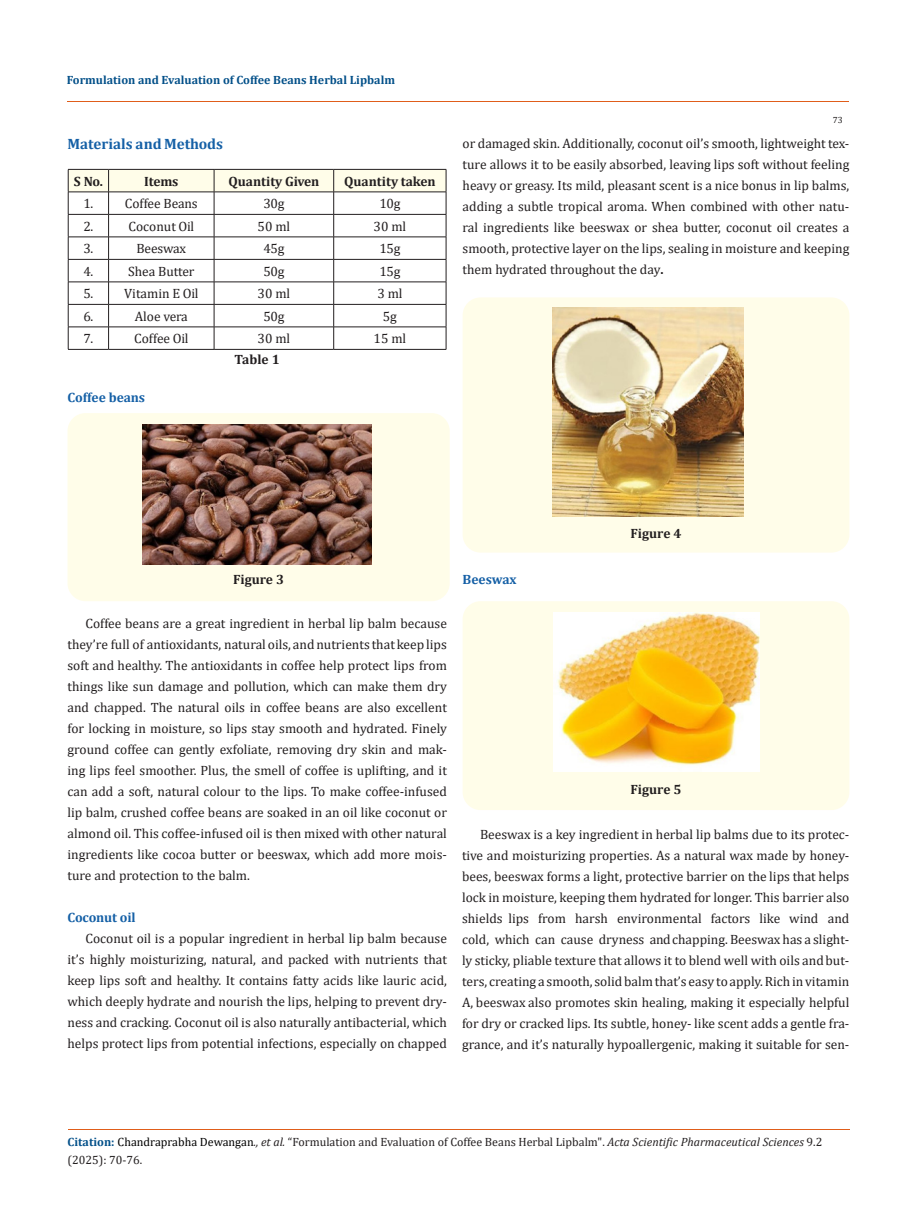
<style>
.page{position:relative;width:917px;height:1224px;background:#fff}
.page>*{position:absolute;margin:0;border:0;box-sizing:border-box;transform-origin:0 0}
.Heading_1{font:700 15px "Cambria";color:#1560a6}
.Body_Text{font:13.5px/21px "Cambria";color:#231f20;text-align:justify}
.Table_Paragraph{font:13.5px "Cambria";letter-spacing:-.01em;color:#231f20}
.Table_Paragraph-2{font:700 13.5px "Cambria";color:#231f20}
.List_Paragraph{font:700 13.5px "Cambria";letter-spacing:-.01em;color:#1560a6}
.Heading_1-2{font:700 13.5px "Cambria";color:#231f20}
.t1{font:12px/18px "Cambria";color:#231f20}
.t2{font:700 12px "Cambria";color:#035089}
.t3{font:9px "Cambria";color:#231f20}
.s1{font-weight:700}
.s2{font-weight:700;color:#035089}
.s3{color:#000}
.s4{font-style:italic}
</style>
<div class="page">
<hr style="left:67px;top:102px;width:782px;height:1px;background:#e05d1a">
<svg style="left:68px;top:169px;width:379px;height:180px"></svg>
<hr style="left:68px;top:349px;width:41px;height:1px;background:#231f20">
<hr style="left:109px;top:349px;width:105px;height:1px;background:#231f20">
<hr style="left:214px;top:349px;width:120px;height:1px;background:#231f20">
<hr style="left:334px;top:349px;width:112px;height:1px;background:#231f20">
<div style="left:67px;top:413px;width:382px;height:188px;background:#fffde9;border-radius:18px"></div>
<img style="left:143px;top:425px;width:229px;height:140px">
<div style="left:462px;top:297px;width:387px;height:256px;background:#fffde9;border-radius:18px"></div>
<img style="left:552px;top:308px;width:191px;height:208px">
<div style="left:462px;top:601px;width:387px;height:209px;background:#fffde9;border-radius:18px"></div>
<img style="left:553px;top:612px;width:206px;height:160px">
<hr style="left:68px;top:1130px;width:781px;height:1px;background:#e05d1a">
<p class="t2" style="left:67px;top:71px;width:330px">Formulation and Evaluation of Coffee Beans Herbal Lipbalm</p>
<p class="Heading_1" style="left:67px;top:134px;width:157px">Materials and Methods</p>
<p class="Table_Paragraph-2" style="left:74px;top:172px;width:30px">S No.</p>
<p class="Table_Paragraph-2" style="left:144px;top:172px;width:36px">Items</p>
<p class="Table_Paragraph-2" style="left:228px;top:172px;width:92px">Quantity Given</p>
<p class="Table_Paragraph-2" style="left:344px;top:172px;width:93px">Quantity taken</p>
<p class="Table_Paragraph" style="left:83px;top:196px;width:11px">1.</p>
<p class="Table_Paragraph" style="left:125px;top:196px;width:74px">Coffee Beans</p>
<p class="Table_Paragraph" style="left:263px;top:196px;width:22px">30g</p>
<p class="Table_Paragraph" style="left:379px;top:196px;width:22px">10g</p>
<p class="Table_Paragraph" style="left:83px;top:218px;width:11px">2.</p>
<p class="Table_Paragraph" style="left:128px;top:218px;width:67px">Coconut Oil</p>
<p class="Table_Paragraph" style="left:258px;top:218px;width:34px">50 ml</p>
<p class="Table_Paragraph" style="left:373px;top:218px;width:34px">30 ml</p>
<p class="Table_Paragraph" style="left:83px;top:241px;width:11px">3.</p>
<p class="Table_Paragraph" style="left:136px;top:241px;width:51px">Beeswax</p>
<p class="Table_Paragraph" style="left:263px;top:241px;width:22px">45g</p>
<p class="Table_Paragraph" style="left:379px;top:241px;width:22px">15g</p>
<p class="Table_Paragraph" style="left:83px;top:263px;width:11px">4.</p>
<p class="Table_Paragraph" style="left:128px;top:263px;width:68px">Shea Butter</p>
<p class="Table_Paragraph" style="left:263px;top:263px;width:22px">50g</p>
<p class="Table_Paragraph" style="left:379px;top:263px;width:22px">15g</p>
<p class="Table_Paragraph" style="left:83px;top:286px;width:11px">5.</p>
<p class="Table_Paragraph" style="left:124px;top:286px;width:76px">Vitamin E Oil</p>
<p class="Table_Paragraph" style="left:258px;top:286px;width:34px">30 ml</p>
<p class="Table_Paragraph" style="left:377px;top:286px;width:26px">3 ml</p>
<p class="Table_Paragraph" style="left:83px;top:308px;width:11px">6.</p>
<p class="Table_Paragraph" style="left:135px;top:308px;width:54px">Aloe vera</p>
<p class="Table_Paragraph" style="left:263px;top:308px;width:22px">50g</p>
<p class="Table_Paragraph" style="left:383px;top:308px;width:15px">5g</p>
<p class="Table_Paragraph" style="left:83px;top:331px;width:11px">7.</p>
<p class="Table_Paragraph" style="left:134px;top:331px;width:56px">Coffee Oil</p>
<p class="Table_Paragraph" style="left:258px;top:331px;width:34px">30 ml</p>
<p class="Table_Paragraph" style="left:373px;top:331px;width:34px">15 ml</p>
<p class="Heading_1-2" style="left:234px;top:350px;width:47px">Table 1</p>
<p class="List_Paragraph" style="left:67px;top:388px;width:79px">Coffee beans</p>
<p class="t3" style="left:833px;top:115px;width:11px">73</p>
<p class="Body_Text" style="left:462px;top:133px;width:388px">or damaged skin. Additionally, coconut oil’s smooth, lightweight tex&shy;ture allows it to be easily absorbed, leaving lips soft without feeling heavy or greasy. Its mild, pleasant scent is a nice bonus in lip balms, adding a subtle tropical aroma. When combined with other natu&shy;ral ingredients like beeswax or shea butter, coconut oil creates a smooth, protective layer on the lips, sealing in moisture and keeping them hydrated throughout the day<span class="s1">.</span></p>
<p class="Table_Paragraph-2" style="left:233px;top:570px;width:52px">Figure 3</p>
<p class="Body_Text" style="left:67px;top:613px;width:381px;text-indent:18px">Coffee beans are a great ingredient in herbal lip balm because they’re full of antioxidants, natural oils, and nutrients that keep lips soft and healthy. The antioxidants in coffee help protect lips from things like sun damage and pollution, which can make them dry and chapped. The natural oils in coffee beans are also excellent for locking in moisture, so lips stay smooth and hydrated. Finely ground coffee can gently exfoliate, removing dry skin and mak&shy;ing lips feel smoother. Plus, the smell of coffee is uplifting, and it can add a soft, natural colour to the lips. To make coffee-infused lip balm, crushed coffee beans are soaked in an oil like coconut or almond oil. This coffee-infused oil is then mixed with other natural ingredients like cocoa butter or beeswax, which add more mois&shy;ture and protection to the balm.</p>
<p class="List_Paragraph" style="left:67px;top:908px;width:70px">Coconut oil</p>
<p class="Body_Text" style="left:67px;top:928px;width:381px;text-indent:18px">Coconut oil is a popular ingredient in herbal lip balm because it’s highly moisturizing, natural, and packed with nutrients that keep lips soft and healthy. It contains fatty acids like lauric acid, which deeply hydrate and nourish the lips, helping to prevent dry&shy;ness and cracking. Coconut oil is also naturally antibacterial, which helps protect lips from potential infections, especially on chapped</p>
<p class="List_Paragraph" style="left:462px;top:570px;width:56px">Beeswax</p>
<p class="Table_Paragraph-2" style="left:630px;top:524px;width:52px">Figure 4</p>
<p class="Table_Paragraph-2" style="left:630px;top:780px;width:52px">Figure 5</p>
<p class="Body_Text" style="left:462px;top:823px;width:389px;text-indent:18px">Beeswax is a key ingredient in herbal lip balms due to its protec&shy;tive and moisturizing properties. As a natural wax made by honey&shy;bees, beeswax forms a light, protective barrier on the lips that helps lock in moisture, keeping them hydrated for longer. This barrier also shields lips from harsh environmental factors like wind and cold, which can cause dryness and chapping. Beeswax has a slight&shy;ly sticky, pliable texture that allows it to blend well with oils and but&shy;ters, creating a smooth, solid balm that’s easy to apply. Rich in vitamin A, beeswax also promotes skin healing, making it especially helpful for dry or cracked lips. Its subtle, honey- like scent adds a gentle fra&shy;grance, and it’s naturally hypoallergenic, making it suitable for sen-</p>
<p class="t1" style="left:68px;top:1133px;width:756px"><span class="s2">Citation:</span> <span class="s3">Chandraprabha Dewangan</span><span class="s4">., et al.</span> “Formulation and Evaluation of Coffee Beans Herbal Lipbalm". <span class="s4">Acta Scientific Pharmaceutical Sciences</span> 9.2 (2025): 70-76.</p>
</div>
